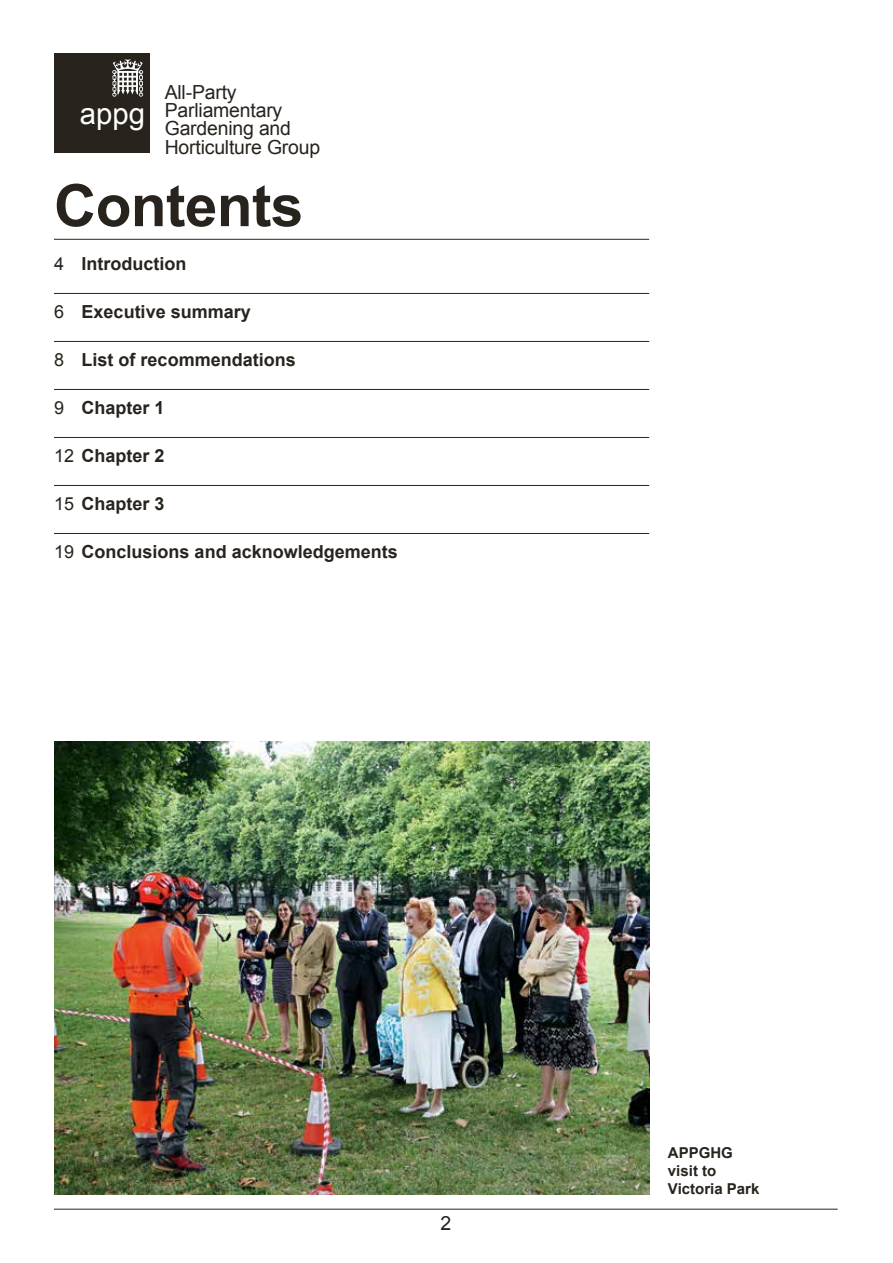
<style>
.page{position:relative;width:893px;height:1263px;background:#fff}
.page>*{position:absolute;margin:0;border:0;box-sizing:border-box;transform-origin:0 0}
.t1{font:700 58.5px "Arial";letter-spacing:-.01em;color:#28231d}
.t2{font:29.25px "Arial";color:#fff}
.t3{font:19.5px/18.5px "Arial";letter-spacing:-.01em;color:#28231d}
.t4{font:700 18px "Arial";color:#28231d}
.t5{font:700 15px/18px "Arial";color:#28231d}
.s1{font-weight:400}
</style>
<div class="page">
<hr style="left:54px;top:1209px;width:784px;height:1px;background:#28231d">
<hr style="left:54px;top:239px;width:595px;height:1px;background:#28231d">
<hr style="left:54px;top:293px;width:595px;height:1px;background:#28231d">
<hr style="left:54px;top:341px;width:595px;height:1px;background:#28231d">
<hr style="left:54px;top:389px;width:595px;height:1px;background:#28231d">
<hr style="left:54px;top:437px;width:595px;height:1px;background:#28231d">
<hr style="left:54px;top:485px;width:595px;height:1px;background:#28231d">
<hr style="left:54px;top:533px;width:595px;height:1px;background:#28231d">
<img style="left:54px;top:741px;width:595px;height:453px">
<div style="left:54px;top:53px;width:96px;height:99px;background:#28231d"></div>
<svg style="left:112px;top:59px;width:31px;height:38px"></svg>
<h2 class="t2" style="left:80px;top:95px;width:67px">appg</h2>
<p class="t3" style="left:165px;top:83px;width:157px">All-Party<br>Parliamentary<br>Gardening and<br>Horticulture Group</p>
<h1 class="t1" style="left:54px;top:167px;width:251px">Contents</h1>
<p class="t4" style="left:54px;top:251px;width:134px"><span class="s1">4</span> Introduction</p>
<p class="t4" style="left:54px;top:299px;width:198px"><span class="s1">6</span> Executive summary</p>
<p class="t4" style="left:54px;top:347px;width:243px"><span class="s1">8</span> List of recommendations</p>
<p class="t4" style="left:54px;top:395px;width:112px"><span class="s1">9</span> Chapter 1</p>
<p class="t4" style="left:54px;top:443px;width:112px"><span class="s1">12</span> Chapter 2</p>
<p class="t4" style="left:54px;top:491px;width:112px"><span class="s1">15</span> Chapter 3</p>
<p class="t4" style="left:54px;top:539px;width:345px"><span class="s1">19</span> Conclusions and acknowledgements</p>
<p class="t3" style="left:440px;top:1214px;width:12px">2</p>
<p class="t5" style="left:668px;top:1144px;width:93px">APPGHG visit to<br>Victoria Park</p>
</div>
